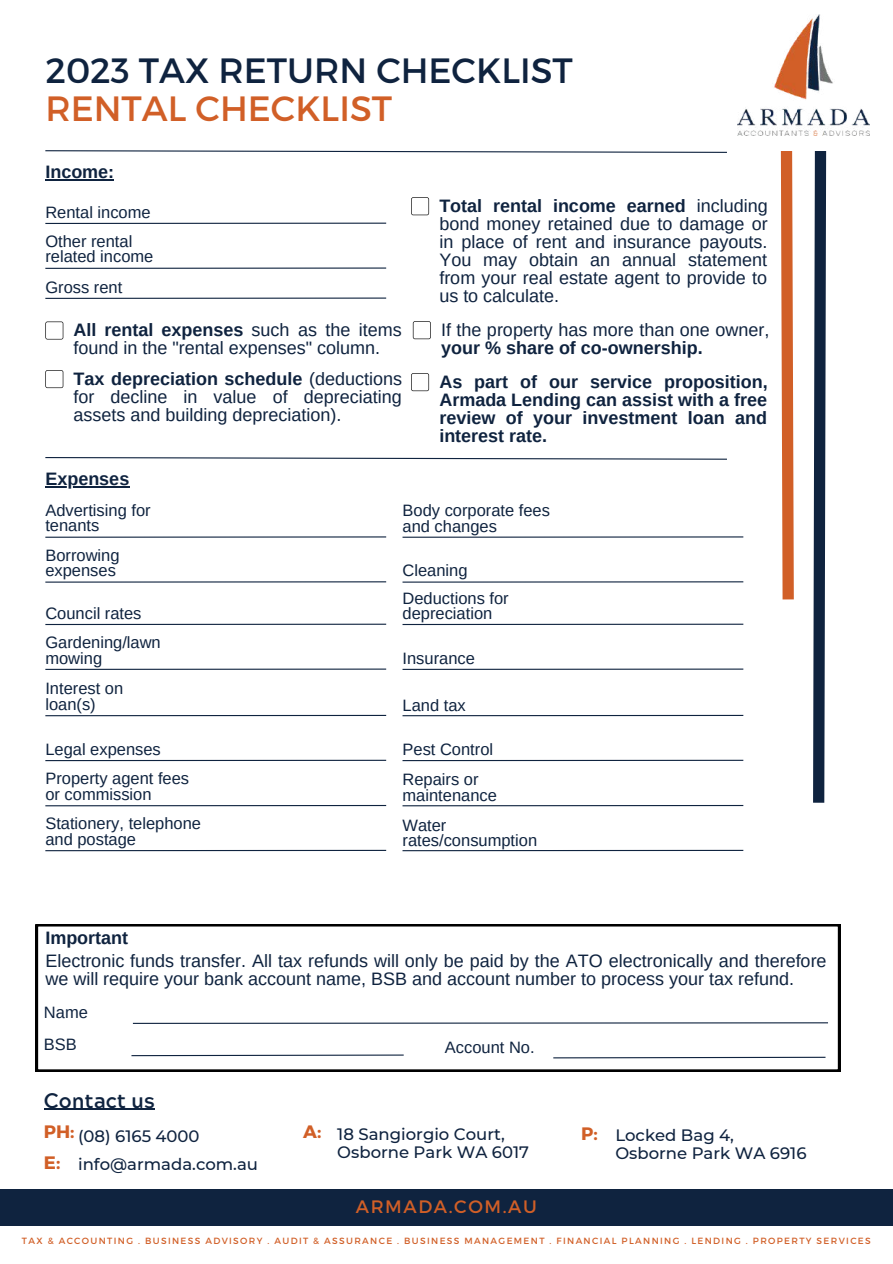
<style>
.page{position:relative;width:893px;height:1264px;background:#fff}
.page>*{position:absolute;margin:0;border:0;box-sizing:border-box;transform-origin:0 0}
.t1{font:35.1px "Montserrat";color:#0f233f}
.t2{font:35.1px "Montserrat";color:#d15f27}
.t3{font:700 21px "Acherus Grotesque";color:#0f233f}
.t4{font:18px/18px "Arimo";color:#0f233f;text-align:justify}
.t5{font:700 18px/18px "Arimo";color:#0f233f;text-align:justify}
.t6{font:18px "Montserrat";letter-spacing:.09em;color:#d15f27}
.t7{font:700 18px/30.6px "Montserrat";color:#d15f27}
.t8{font:16.5px/15.8px "Arimo";color:#0f233f}
.t9{font:500 16.5px/18px "Montserrat";color:#0f233f}
.t10{font:9px "Montserrat";letter-spacing:.15em;color:#d15f27}
.s1{font-weight:700}
.s2{font-weight:700;font-size:18px;color:#d15f27}
</style>
<div class="page">
<div style="left:0;top:1188px;width:892px;height:37px;background:#0f233f"></div>
<svg style="left:813px;top:151px;width:14px;height:652px;background:#3f4f65"></svg>
<svg style="left:780px;top:151px;width:14px;height:449px;background:#d97e51"></svg>
<img style="left:737px;top:14px;width:132px;height:122px">
<svg style="left:45px;top:150px;width:682px;height:3px"></svg>
<svg style="left:411px;top:197px;width:18px;height:18px"></svg>
<svg style="left:411px;top:373px;width:18px;height:18px"></svg>
<svg style="left:413px;top:321px;width:18px;height:18px"></svg>
<hr style="left:45px;top:223px;width:341px;height:1px;background:#0f233f">
<hr style="left:45px;top:267px;width:341px;height:2px;background:#0f233f">
<hr style="left:45px;top:297px;width:341px;height:2px;background:#0f233f">
<svg style="left:45px;top:321px;width:18px;height:18px"></svg>
<svg style="left:45px;top:370px;width:18px;height:18px"></svg>
<svg style="left:45px;top:457px;width:682px;height:3px"></svg>
<hr style="left:45px;top:536px;width:341px;height:2px;background:#0f233f">
<hr style="left:45px;top:581px;width:341px;height:1px;background:#0f233f">
<hr style="left:402px;top:536px;width:341px;height:2px;background:#0f233f">
<hr style="left:402px;top:581px;width:341px;height:1px;background:#0f233f">
<hr style="left:45px;top:623px;width:341px;height:2px;background:#0f233f">
<hr style="left:45px;top:668px;width:341px;height:2px;background:#0f233f">
<hr style="left:402px;top:623px;width:341px;height:2px;background:#0f233f">
<hr style="left:402px;top:668px;width:341px;height:2px;background:#0f233f">
<hr style="left:45px;top:715px;width:341px;height:1px;background:#0f233f">
<hr style="left:45px;top:759px;width:341px;height:2px;background:#0f233f">
<hr style="left:402px;top:715px;width:341px;height:1px;background:#0f233f">
<hr style="left:402px;top:759px;width:341px;height:2px;background:#0f233f">
<hr style="left:45px;top:805px;width:341px;height:1px;background:#0f233f">
<hr style="left:45px;top:849px;width:341px;height:2px;background:#0f233f">
<hr style="left:402px;top:805px;width:341px;height:1px;background:#0f233f">
<hr style="left:402px;top:849px;width:341px;height:2px;background:#0f233f">
<svg style="left:36px;top:924px;width:804px;height:147px"></svg>
<hr style="left:45px;top:179px;width:69px;height:1px;background:#0f233f">
<hr style="left:45px;top:486px;width:84px;height:1px;background:#0f233f">
<hr style="left:44px;top:1108px;width:111px;height:1px;background:#0f233f">
<h1 class="t1" style="left:45px;top:47px;width:529px">2023 TAX RETURN CHECKLIST</h1>
<h1 class="t2" style="left:45px;top:86px;width:348px">RENTAL CHECKLIST</h1>
<p class="t5" style="left:45px;top:163px;width:70px">Income:</p>
<p class="t8" style="left:45px;top:198px;width:107px;line-height:28.3px">Rental income<br>Other rental</p>
<p class="t8" style="left:45px;top:241px;width:110px;line-height:30.9px">related income<br>Gross rent</p>
<p class="t4" style="left:74px;top:321px;width:329px"><span class="s1">All rental expenses</span> such as the items found in the "rental expenses" column.</p>
<p class="t4" style="left:74px;top:369px;width:330px"><span class="s1">Tax depreciation schedule</span> (deductions for decline in value of depreciating assets and building depreciation).</p>
<p class="t4" style="left:439px;top:196px;width:330px"><span class="s1">Total rental income earned</span> including bond money retained due to damage or in place of rent and insurance payouts.<br>You may obtain an annual statement from your real estate agent to provide to us to calculate.</p>
<p class="t4" style="left:441px;top:320px;width:330px">If the property has more than one owner,</p>
<p class="t5" style="left:441px;top:338px;width:263px">your % share of co-ownership.</p>
<p class="t5" style="left:439px;top:372px;width:330px">As part of our service proposition, Armada Lending can assist with a free review of your investment loan and interest rate.</p>
<p class="t5" style="left:45px;top:470px;width:85px">Expenses</p>
<p class="t8" style="left:45px;top:502px;width:107px">Advertising for tenants</p>
<p class="t8" style="left:45px;top:547px;width:76px">Borrowing expenses</p>
<p class="t8" style="left:45px;top:598px;width:117px;line-height:29.1px">Council rates<br>Gardening/lawn</p>
<p class="t8" style="left:45px;top:650px;width:58px">mowing</p>
<p class="t8" style="left:45px;top:680px;width:79px">Interest on loan(s)</p>
<p class="t8" style="left:45px;top:741px;width:117px">Legal expenses</p>
<p class="t8" style="left:45px;top:770px;width:145px">Property agent fees or commission</p>
<p class="t8" style="left:45px;top:815px;width:157px">Stationery, telephone and postage</p>
<p class="t8" style="left:402px;top:502px;width:149px">Body corporate fees and changes</p>
<p class="t8" style="left:402px;top:562px;width:67px">Cleaning</p>
<p class="t8" style="left:402px;top:590px;width:108px">Deductions for depreciation</p>
<p class="t8" style="left:402px;top:650px;width:74px">Insurance</p>
<p class="t8" style="left:402px;top:697px;width:65px">Land tax</p>
<p class="t8" style="left:402px;top:741px;width:92px">Pest Control</p>
<p class="t8" style="left:402px;top:771px;width:96px">Repairs or maintenance</p>
<p class="t8" style="left:402px;top:817px;width:136px">Water rates/consumption</p>
<p class="t5" style="left:45px;top:928px;width:84px">Important</p>
<p class="t4" style="left:45px;top:951px;width:782px">Electronic funds transfer. All tax refunds will only be paid by the ATO electronically and therefore we will require your bank account name, BSB and account number to process your tax refund.</p>
<p class="t8" style="left:44px;top:996px;width:45px;line-height:32px">Name<br>BSB</p>
<p class="t8" style="left:445px;top:1039px;width:91px">Account No.</p>
<p class="t3" style="left:44px;top:1091px;width:112px">Contact us</p>
<p class="t7" style="left:44px;top:1115px;width:32px">PH:<br>E:</p>
<p class="t9" style="left:78px;top:1121px;width:181px;line-height:28.7px">(08) 6165 4000 info@armada.com.au</p>
<p class="t9" style="left:337px;top:1124px;width:193px;text-indent:-34px"><span class="s2">A:</span> 18 Sangiorgio Court,<br>Osborne Park WA 6017</p>
<p class="t9" style="left:615px;top:1126px;width:193px;text-indent:-34px"><span class="s2">P:</span> Locked Bag 4,<br>Osborne Park WA 6916</p>
<p class="t6" style="left:356px;top:1194px;width:182px">ARMADA.COM.AU</p>
<p class="t10" style="left:22px;top:1234px;width:850px">TAX &amp; ACCOUNTING . BUSINESS ADVISORY . AUDIT &amp; ASSURANCE . BUSINESS MANAGEMENT . FINANCIAL PLANNING . LENDING . PROPERTY SERVICES</p>
</div>
